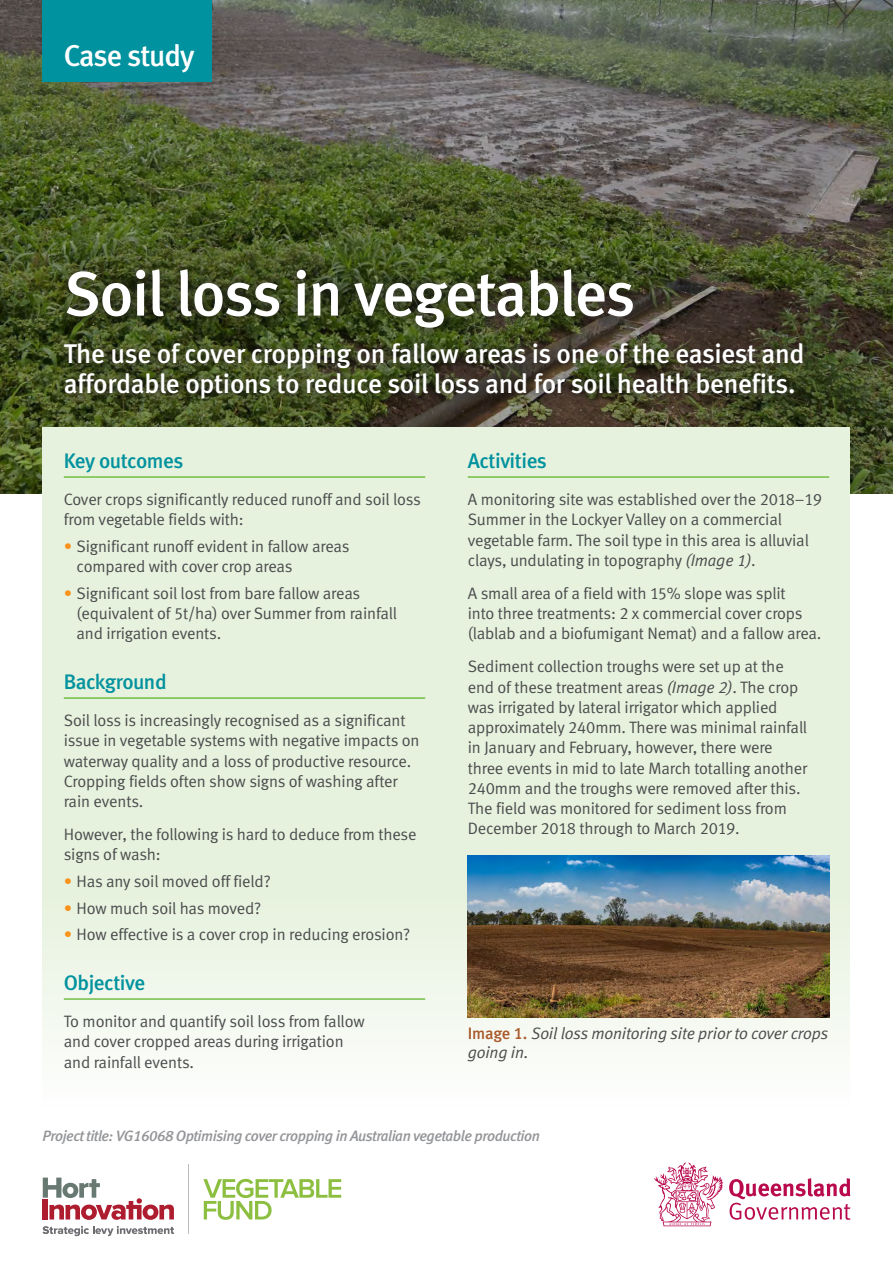
<style>
.page{position:relative;width:893px;height:1263px;background:#fff}
.page>*{position:absolute;margin:0;border:0;box-sizing:border-box;transform-origin:0 0}
.Heading_Fsheet_WHITE{font:63px "Meta Medium LF";letter-spacing:-.025em;color:#fff}
.t1{font:30px "Meta Medium LF";letter-spacing:-.035em;color:#fff}
.Body{font:27px/30px "Meta Medium LF";letter-spacing:-.01em;color:#fff}
.Heading_1{font:21px "Meta Medium LF";letter-spacing:-.02em;color:#00929e}
.Body-2{font:16.5px/20.2px "Meta Normal LF";letter-spacing:-.01em;color:#4b4c4d}
.Body_BEFORE{font:16.5px/20.2px "Meta Normal LF";letter-spacing:-.01em;color:#4b4c4d}
.t2{font:italic 16.5px/19.5px "Meta Normal LF";letter-spacing:-.01em;color:#4b4c4d}
.t3{font:italic 15px "Meta Medium LF";letter-spacing:-.03em;color:#939598}
.s1{color:#f7931d}
.s2{font-style:italic}
.s3{font-family:"Meta Medium LF";font-style:normal;color:#a95a2b}
</style>
<div class="page">
<img style="left:0;top:0;width:893px;height:493px">
<div style="left:43px;top:0;width:169px;height:82px;background:#00929e"></div>
<svg style="left:43px;top:427px;width:807px;height:619px;background:#e8f2df"></svg>
<hr style="left:64px;top:476px;width:361px;height:2px;background:#74bf45">
<hr style="left:64px;top:697px;width:361px;height:2px;background:#74bf45">
<hr style="left:64px;top:998px;width:361px;height:2px;background:#74bf45">
<hr style="left:468px;top:476px;width:361px;height:2px;background:#74bf45">
<img style="left:468px;top:856px;width:361px;height:161px">
<div style="left:56px;top:258px;width:588px;height:81px;background:#231f20;opacity:.75"></div>
<div style="left:53px;top:332px;width:761px;height:78px;background:#231f20;opacity:.75"></div>
<svg style="left:43px;top:1226px;width:131px;height:10px"></svg>
<svg style="left:43px;top:1177px;width:131px;height:43px"></svg>
<hr style="left:188px;top:1164px;width:1px;height:70px;background:#bcbdc0">
<svg style="left:203px;top:1179px;width:138px;height:41px"></svg>
<svg style="left:729px;top:1178px;width:121px;height:42px"></svg>
<svg style="left:654px;top:1162px;width:69px;height:64px"></svg>
<p class="t1" style="left:64px;top:38px;width:132px">Case study</p>
<p class="Heading_Fsheet_WHITE" style="left:64px;top:257px;width:573px">Soil loss in vegetables</p>
<p class="Body" style="left:64px;top:339px;width:742px">The use of cover cropping on fallow areas is one of the easiest and affordable options to reduce soil loss and for soil health benefits.</p>
<p class="Heading_1" style="left:64px;top:448px;width:121px">Key outcomes</p>
<p class="Body_BEFORE" style="left:64px;top:489px;width:359px">Cover crops significantly reduced runoff and soil loss from vegetable fields with:</p>
<p class="Body-2" style="left:77px;top:536px;width:274px;text-indent:-13px"><span class="s1">•</span> Significant runoff evident in fallow areas compared with cover crop areas</p>
<p class="Body-2" style="left:77px;top:583px;width:322px;text-indent:-13px"><span class="s1">•</span> Significant soil lost from bare fallow areas (equivalent of 5t/ha) over Summer from rainfall and irrigation events.</p>
<p class="Heading_1" style="left:64px;top:669px;width:104px">Background</p>
<p class="Body-2" style="left:64px;top:710px;width:357px">Soil loss is increasingly recognised as a significant issue in vegetable systems with negative impacts on waterway quality and a loss of productive resource.<br>Cropping fields often show signs of washing after rain events.</p>
<p class="Body_BEFORE" style="left:64px;top:824px;width:354px">However, the following is hard to deduce from these signs of wash:</p>
<p class="Body-2" style="left:64px;top:871px;width:208px"><span class="s1">•</span> Has any soil moved off field?</p>
<p class="Body-2" style="left:64px;top:897px;width:199px"><span class="s1">•</span> How much soil has moved?</p>
<p class="Body-2" style="left:64px;top:924px;width:348px"><span class="s1">•</span> How effective is a cover crop in reducing erosion?</p>
<p class="Heading_1" style="left:64px;top:970px;width:83px">Objective</p>
<p class="Body-2" style="left:64px;top:1011px;width:302px">To monitor and quantify soil loss from fallow and cover cropped areas during irrigation and rainfall events.</p>
<p class="Heading_1" style="left:468px;top:448px;width:81px">Activities</p>
<p class="Body-2" style="left:468px;top:489px;width:356px">A monitoring site was established over the 2018–19<br>Summer in the Lockyer Valley on a commercial vegetable farm. The soil type in this area is alluvial clays, undulating in topography <span class="s2">(Image 1)</span>.</p>
<p class="Body-2" style="left:468px;top:583px;width:355px">A small area of a field with 15% slope was split<br>into three treatments: 2 x commercial cover crops (lablab and a biofumigant Nemat) and a fallow area.</p>
<p class="Body-2" style="left:468px;top:656px;width:341px">Sediment collection troughs were set up at the end of these treatment areas <span class="s2">(Image 2)</span>. The crop was irrigated by lateral irrigator which applied approximately 240mm. There was minimal rainfall in January and February, however, there were three events in mid to late March totalling another 240mm and the troughs were removed after this.<br>The field was monitored for sediment loss from December 2018 through to March 2019.</p>
<p class="t2" style="left:468px;top:1023px;width:362px"><span class="s3">Image 1.</span> Soil loss monitoring site prior to cover crops going in.</p>
<p class="t3" style="left:43px;top:1127px;width:499px">Project title: VG16068 Optimising cover cropping in Australian vegetable production</p>
</div>
